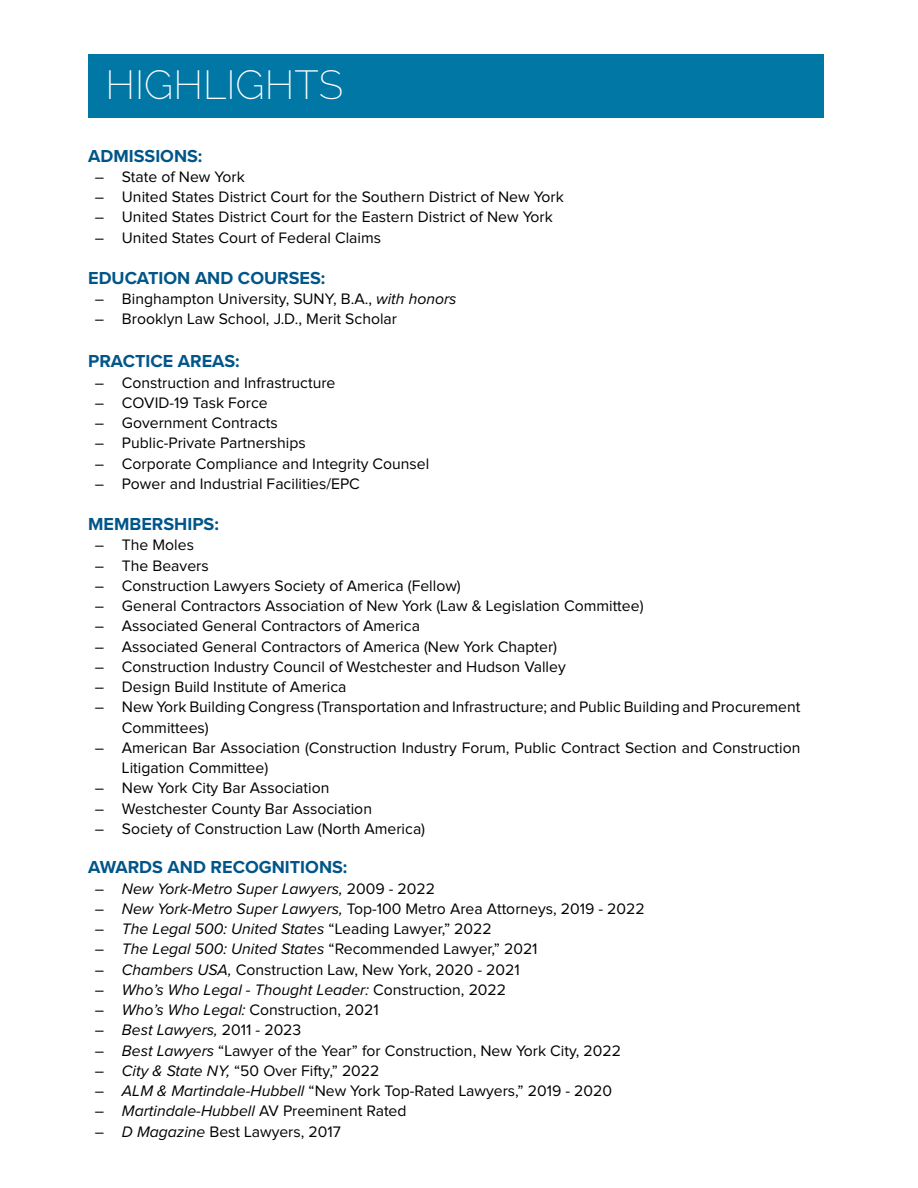
<style>
.page{position:relative;width:918px;height:1188px;background:#fff}
.page>*{position:absolute;margin:0;border:0;box-sizing:border-box;transform-origin:0 0}
.t1{font:200 40.5px "Raleway";color:#fff}
.t2{font:700 18px "Proxima Nova";color:#005589}
.t3{font:15.75px/20.2px "Proxima Nova";color:#000}
.t4{font:italic 15.75px "Proxima Nova";color:#000}
.s1{font-style:italic}
.s2{font-style:normal}
</style>
<div class="page">
<div style="left:88px;top:54px;width:736px;height:63px;background:#0077a4"></div>
<h1 class="t1" style="left:105px;top:61px;width:239px">HIGHLIGHTS</h1>
<p class="t2" style="left:88px;top:142px;width:116px">ADMISSIONS:</p>
<p class="t3" style="left:95px;top:167px;width:151px">– State of New York</p>
<p class="t3" style="left:95px;top:187px;width:471px">– United States District Court for the Southern District of New York</p>
<p class="t3" style="left:95px;top:207px;width:460px">– United States District Court for the Eastern District of New York</p>
<p class="t3" style="left:95px;top:228px;width:288px">– United States Court of Federal Claims</p>
<p class="t2" style="left:88px;top:264px;width:239px">EDUCATION AND COURSES:</p>
<p class="t3" style="left:95px;top:289px;width:363px">– Binghampton University, SUNY, B.A., <span class="s1">with honors</span></p>
<p class="t3" style="left:95px;top:309px;width:304px">– Brooklyn Law School, J.D., Merit Scholar</p>
<p class="t2" style="left:88px;top:348px;width:153px">PRACTICE AREAS:</p>
<p class="t3" style="left:95px;top:373px;width:242px">– Construction and Infrastructure</p>
<p class="t3" style="left:95px;top:393px;width:174px">– COVID-19 Task Force</p>
<p class="t3" style="left:95px;top:413px;width:184px">– Government Contracts</p>
<p class="t3" style="left:95px;top:433px;width:212px">– Public-Private Partnerships</p>
<p class="t3" style="left:95px;top:454px;width:336px">– Corporate Compliance and Integrity Counsel</p>
<p class="t3" style="left:95px;top:474px;width:267px">– Power and Industrial Facilities/EPC</p>
<p class="t2" style="left:88px;top:511px;width:132px">MEMBERSHIPS:</p>
<p class="t3" style="left:95px;top:535px;width:101px">– The Moles</p>
<p class="t3" style="left:95px;top:556px;width:115px">– The Beavers</p>
<p class="t3" style="left:95px;top:576px;width:367px">– Construction Lawyers Society of America (Fellow)</p>
<p class="t3" style="left:95px;top:596px;width:550px">– General Contractors Association of New York (Law &amp; Legislation Committee)</p>
<p class="t3" style="left:95px;top:616px;width:327px">– Associated General Contractors of America</p>
<p class="t3" style="left:95px;top:637px;width:464px">– Associated General Contractors of America (New York Chapter)</p>
<p class="t3" style="left:95px;top:657px;width:472px">– Construction Industry Council of Westchester and Hudson Valley</p>
<p class="t3" style="left:95px;top:677px;width:253px">– Design Build Institute of America</p>
<p class="t3" style="left:122px;top:697px;width:680px;text-indent:-27px">– New York Building Congress (Transportation and Infrastructure; and Public Building and Procurement<br>Committees)</p>
<p class="t3" style="left:122px;top:738px;width:680px;text-indent:-27px">– American Bar Association (Construction Industry Forum, Public Contract Section and Construction<br>Litigation Committee)</p>
<p class="t3" style="left:95px;top:778px;width:236px">– New York City Bar Association</p>
<p class="t3" style="left:95px;top:799px;width:279px">– Westchester County Bar Association</p>
<p class="t3" style="left:95px;top:819px;width:332px">– Society of Construction Law (North America)</p>
<p class="t2" style="left:88px;top:854px;width:261px">AWARDS AND RECOGNITIONS:</p>
<p class="t4" style="left:95px;top:877px;width:342px"><span class="s2">–</span> New York-Metro Super Lawyers, <span class="s2">2009 - 2022</span></p>
<p class="t3" style="left:95px;top:899px;width:551px">– <span class="s1">New York-Metro Super Lawyers,</span> Top-100 Metro Area Attorneys, 2019 - 2022</p>
<p class="t4" style="left:95px;top:917px;width:398px"><span class="s2">–</span> The Legal 500: United States <span class="s2">“Leading Lawyer,” 2022</span></p>
<p class="t3" style="left:95px;top:939px;width:444px">– <span class="s1">The Legal 500: United States</span> “Recommended Lawyer,” 2021</p>
<p class="t3" style="left:95px;top:960px;width:426px">– <span class="s1">Chambers USA,</span> Construction Law, New York, 2020 - 2021</p>
<p class="t4" style="left:95px;top:978px;width:413px"><span class="s2">–</span> Who’s Who Legal - Thought Leader: <span class="s2">Construction, 2022</span></p>
<p class="t3" style="left:95px;top:1000px;width:285px">– <span class="s1">Who’s Who Legal:</span> Construction, 2021</p>
<p class="t4" style="left:95px;top:1018px;width:208px"><span class="s2">–</span> Best Lawyers, <span class="s2">2011 - 2023</span></p>
<p class="t3" style="left:95px;top:1041px;width:528px">– <span class="s1">Best Lawyers</span> “Lawyer of the Year” for Construction, New York City, 2022</p>
<p class="t3" style="left:95px;top:1061px;width:286px">– <span class="s1">City &amp; State NY,</span> “50 Over Fifty,” 2022</p>
<p class="t3" style="left:95px;top:1081px;width:519px">– <span class="s1">ALM &amp; Martindale-Hubbell</span> “New York Top-Rated Lawyers,” 2019 - 2020</p>
<p class="t3" style="left:95px;top:1101px;width:313px">– <span class="s1">Martindale-Hubbell</span> AV Preeminent Rated</p>
<p class="t3" style="left:95px;top:1122px;width:247px">– <span class="s1">D Magazine</span> Best Lawyers, 2017</p>
</div>
